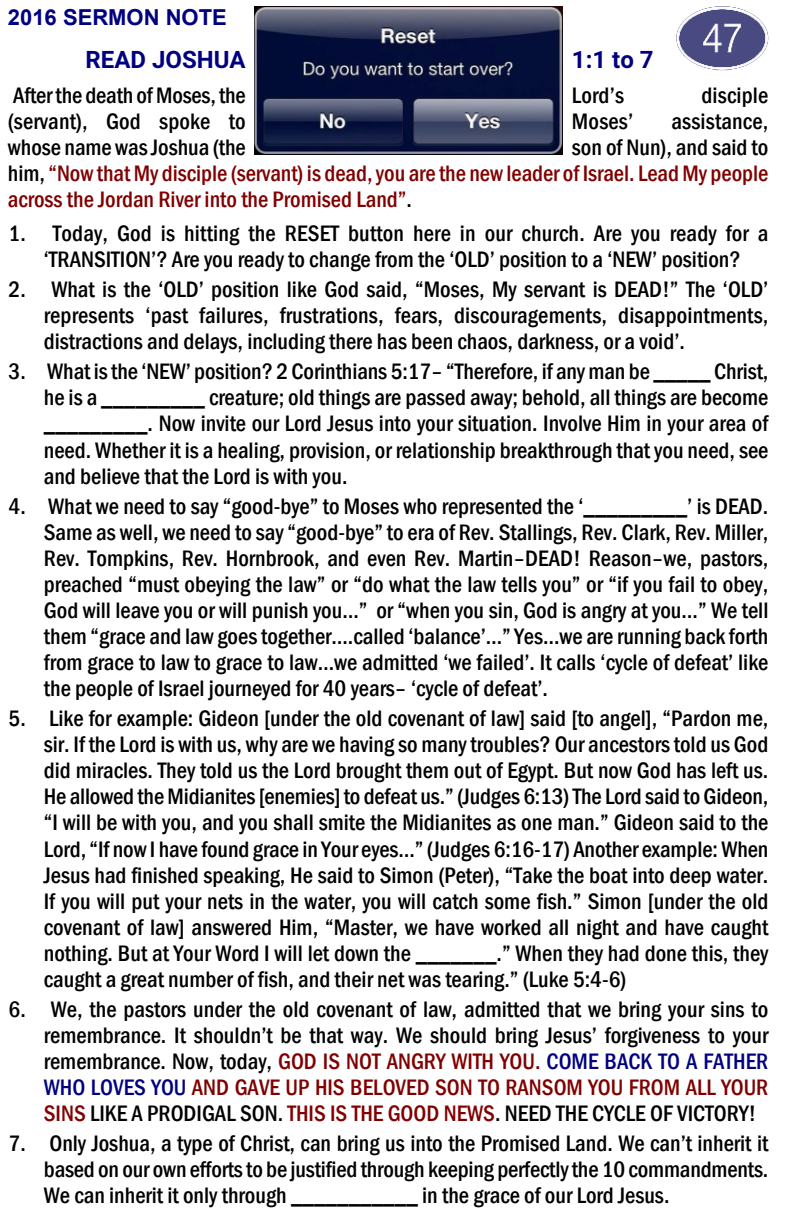
<style>
.page{position:relative;width:792px;height:1224px;background:#fff}
.page>*{position:absolute;margin:0;border:0;box-sizing:border-box;transform-origin:0 0}
.t1{font:700 24px "Roboto";color:#000080}
.t2{font:500 condensed 23px/26px "Franklin Gothic";color:#000;text-align:justify}
.t3{font:500 condensed 23px/26px "Franklin Gothic";color:#800000;text-align:justify}
.t4{font:700 22px "Arial";color:#000080}
.s1{color:#000}
.s2{color:#800000}
.s3{color:#000080}
</style>
<div class="page">
<img style="left:677px;top:7px;width:92px;height:63px">
<img style="left:255px;top:7px;width:308px;height:147px">
<p class="t4" style="left:8px;top:9px;width:220px">2016 SERMON NOTE</p>
<p class="t1" style="left:86px;top:50px;width:162px">READ JOSHUA</p>
<p class="t1" style="left:572px;top:50px;width:83px">1:1 to 7</p>
<p class="t2" style="left:13px;top:84px;width:234px">After the death of Moses, the</p>
<p class="t2" style="left:572px;top:84px;width:54px">Lord’s</p>
<p class="t2" style="left:701px;top:84px;width:68px">disciple</p>
<p class="t2" style="left:8px;top:110px;width:239px">(servant), God spoke to</p>
<p class="t2" style="left:572px;top:110px;width:63px">Moses’</p>
<p class="t2" style="left:671px;top:110px;width:98px">assistance,</p>
<p class="t2" style="left:8px;top:136px;width:239px">whose name was Joshua (the</p>
<p class="t3" style="left:8px;top:136px;width:762px;text-indent:564px"><span class="s1">son of Nun), and said to him,</span> “Now that My disciple (servant) is dead, you are the new leader of Israel. Lead My people across the Jordan River into the Promised Land”<span class="s1">.</span></p>
<p class="t2" style="left:9px;top:222px;width:761px;text-align:center">1. Today, God is hitting the RESET button here in our church. Are you ready for a ‘TRANSITION’? Are you ready to change from the ‘OLD’ position to a ‘NEW’ position?</p>
<p class="t2" style="left:44px;top:278px;width:726px;text-indent:-35px">2. What is the ‘OLD’ position like God said, “Moses, My servant is DEAD!” The ‘OLD’ represents ‘past failures, frustrations, fears, discouragements, disappointments, distractions and delays, including there has been chaos, darkness, or a void’.</p>
<p class="t2" style="left:44px;top:360px;width:726px;text-indent:-35px">3. What is the ‘NEW’ position? 2 Corinthians 5:17– “Therefore, if any man be _____ Christ, he is a _________ creature; old things are passed away; behold, all things are become _________. Now invite our Lord Jesus into your situation. Involve Him in your area of need. Whether it is a healing, provision, or relationship breakthrough that you need, see and believe that the Lord is with you.</p>
<p class="t2" style="left:44px;top:495px;width:726px;text-indent:-35px">4. What we need to say “good-bye” to Moses who represented the ‘_________’ is DEAD.<br>Same as well, we need to say “good-bye” to era of Rev. Stallings, Rev. Clark, Rev. Miller, Rev. Tompkins, Rev. Hornbrook, and even Rev. Martin–DEAD! Reason–we, pastors, preached “must obeying the law” or “do what the law tells you” or “if you fail to obey, God will leave you or will punish you…” or “when you sin, God is angry at you…” We tell them “grace and law goes together….called ‘balance’…” Yes…we are running back forth from grace to law to grace to law…we admitted ‘we failed’. It calls ‘cycle of defeat’ like the people of Israel journeyed for 40 years– ‘cycle of defeat’.</p>
<p class="t2" style="left:44px;top:707px;width:726px;text-indent:-35px">5. Like for example: Gideon [under the old covenant of law] said [to angel], “Pardon me, sir. If the Lord is with us, why are we having so many troubles? Our ancestors told us God did miracles. They told us the Lord brought them out of Egypt. But now God has left us.<br>He allowed the Midianites [enemies] to defeat us.” (Judges 6:13) The Lord said to Gideon, “I will be with you, and you shall smite the Midianites as one man.” Gideon said to the Lord, “If now I have found grace in Your eyes…” (Judges 6:16-17) Another example: When Jesus had finished speaking, He said to Simon (Peter), “Take the boat into deep water.<br>If you will put your nets in the water, you will catch some fish.” Simon [under the old covenant of law] answered Him, “Master, we have worked all night and have caught nothing. But at Your Word I will let down the _______.” When they had done this, they caught a great number of fish, and their net was tearing.” (Luke 5:4-6)</p>
<p class="t2" style="left:44px;top:998px;width:726px;text-indent:-35px">6. We, the pastors under the old covenant of law, admitted that we bring your sins to remembrance. It shouldn’t be that way. We should bring Jesus’ forgiveness to your remembrance. Now, today, <span class="s2">GOD IS NOT ANGRY WITH YOU.</span> <span class="s3">COME BACK TO A FATHER WHO LOVES YOU</span> <span class="s2">AND GAVE UP HIS BELOVED SON TO RANSOM YOU FROM ALL YOUR SINS</span> LIKE A PRODIGAL SON. <span class="s2">THIS IS THE GOOD NEWS</span>. NEED THE CYCLE OF VICTORY!</p>
<p class="t2" style="left:44px;top:1132px;width:726px;text-indent:-35px">7. Only Joshua, a type of Christ, can bring us into the Promised Land. We can’t inherit it based on our own efforts to be justified through keeping perfectly the 10 commandments.<br>We can inherit it only through ___________ in the grace of our Lord Jesus.</p>
</div>
